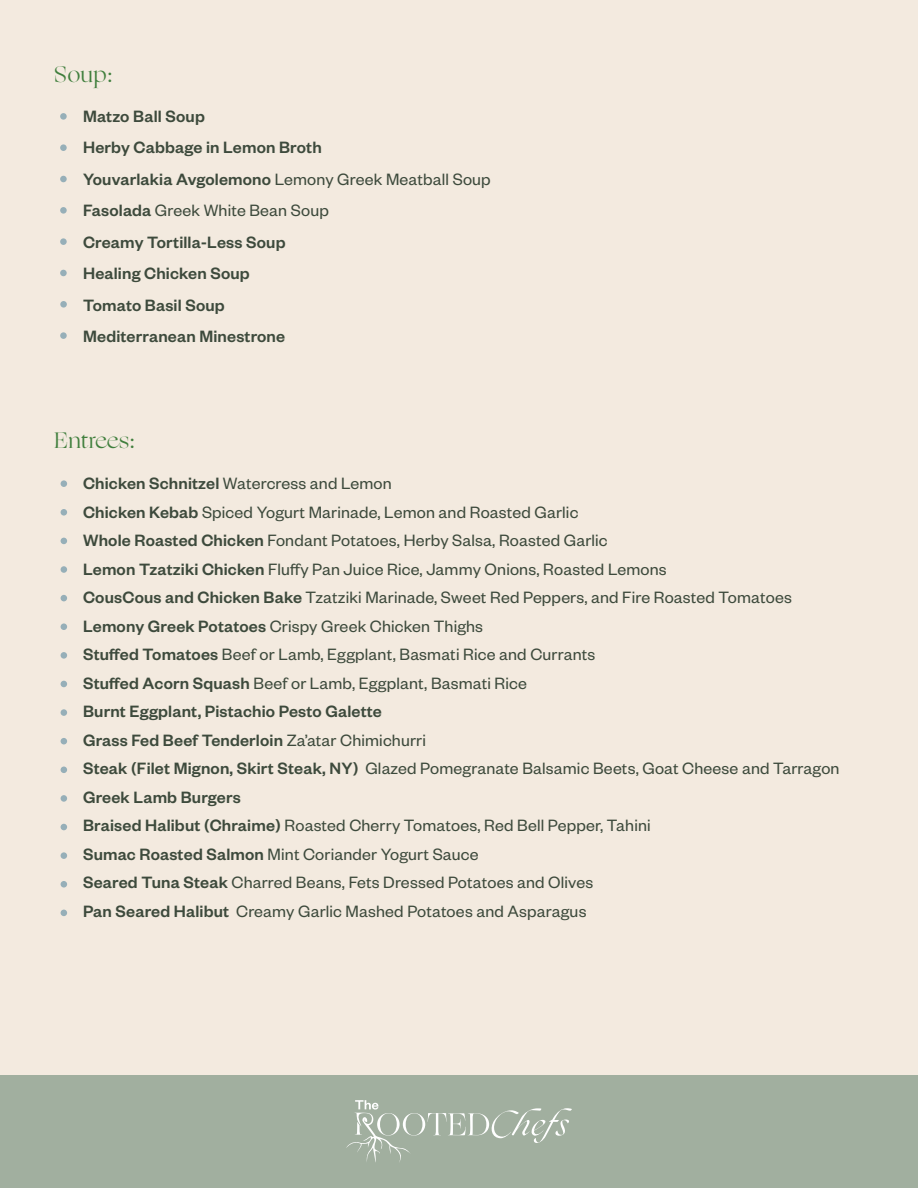
<style>
.page{position:relative;width:918px;height:1188px;background:#f3eadf}
.page>*{position:absolute;margin:0;border:0;box-sizing:border-box;transform-origin:0 0}
.t1{font:22.5px "Ogg";letter-spacing:.01em;color:#407f3d}
.t2{font:18px/28.5px "Founders Grotesk";letter-spacing:.01em;color:#3d4a3c}
.t3{font:500 18px/31.5px "Founders Grotesk";letter-spacing:.01em;color:#3d4a3c}
.s1{font-weight:400}
.s2{font-weight:500}
</style>
<div class="page">
<div style="left:60px;top:113px;width:7px;height:7px;background:#96afb8;border-radius:50%"></div>
<div style="left:60px;top:144px;width:7px;height:7px;background:#96afb8;border-radius:50%"></div>
<div style="left:60px;top:176px;width:7px;height:6px;background:#96afb8;border-radius:50%"></div>
<div style="left:60px;top:207px;width:7px;height:7px;background:#96afb8;border-radius:50%"></div>
<div style="left:60px;top:238px;width:7px;height:7px;background:#96afb8;border-radius:50%"></div>
<div style="left:60px;top:270px;width:7px;height:6px;background:#96afb8;border-radius:50%"></div>
<div style="left:60px;top:301px;width:7px;height:7px;background:#96afb8;border-radius:50%"></div>
<div style="left:60px;top:332px;width:7px;height:7px;background:#96afb8;border-radius:50%"></div>
<div style="left:61px;top:480px;width:6px;height:7px;background:#96afb8;border-radius:50%"></div>
<div style="left:61px;top:509px;width:6px;height:7px;background:#96afb8;border-radius:50%"></div>
<svg style="left:61px;top:538px;width:6px;height:6px"></svg>
<div style="left:61px;top:566px;width:6px;height:7px;background:#96afb8;border-radius:50%"></div>
<svg style="left:61px;top:595px;width:6px;height:6px"></svg>
<div style="left:61px;top:623px;width:6px;height:7px;background:#96afb8;border-radius:50%"></div>
<div style="left:61px;top:652px;width:6px;height:7px;background:#96afb8;border-radius:50%"></div>
<svg style="left:61px;top:681px;width:6px;height:6px"></svg>
<div style="left:61px;top:709px;width:6px;height:7px;background:#96afb8;border-radius:50%"></div>
<svg style="left:61px;top:738px;width:6px;height:6px"></svg>
<svg style="left:61px;top:767px;width:6px;height:6px"></svg>
<div style="left:61px;top:795px;width:6px;height:7px;background:#96afb8;border-radius:50%"></div>
<svg style="left:61px;top:824px;width:6px;height:6px"></svg>
<div style="left:61px;top:852px;width:6px;height:7px;background:#96afb8;border-radius:50%"></div>
<div style="left:61px;top:881px;width:6px;height:7px;background:#96afb8;border-radius:50%"></div>
<svg style="left:61px;top:910px;width:6px;height:6px"></svg>
<div style="left:0;top:1076px;width:918px;height:112px;background:#a1af9f"></div>
<svg style="left:346px;top:1100px;width:226px;height:62px"></svg>
<p class="t1" style="left:54px;top:59px;width:60px">Soup:</p>
<p class="t3" style="left:83px;top:99px;width:409px">Matzo Ball Soup<br>Herby Cabbage in Lemon Broth<br>Youvarlakia Avgolemono <span class="s1">Lemony Greek Meatball Soup<br></span>Fasolada <span class="s1">Greek White Bean Soup<br></span>Creamy Tortilla-Less Soup<br>Healing Chicken Soup<br>Tomato Basil Soup<br>Mediterranean Minestrone</p>
<p class="t1" style="left:54px;top:425px;width:82px">Entrees:</p>
<p class="t2" style="left:83px;top:468px;width:758px"><span class="s2">Chicken Schnitzel</span> Watercress and Lemon<br><span class="s2">Chicken Kebab</span> Spiced Yogurt Marinade, Lemon and Roasted Garlic<br><span class="s2">Whole Roasted Chicken</span> Fondant Potatoes, Herby Salsa, Roasted Garlic<br><span class="s2">Lemon Tzatziki Chicken</span> Fluffy Pan Juice Rice, Jammy Onions, Roasted Lemons<br><span class="s2">CousCous and Chicken Bake</span> Tzatziki Marinade, Sweet Red Peppers, and Fire Roasted Tomatoes <span class="s2">Lemony Greek Potatoes</span> Crispy Greek Chicken Thighs<br><span class="s2">Stuffed Tomatoes</span> Beef or Lamb, Eggplant, Basmati Rice and Currants<br><span class="s2">Stuffed Acorn Squash</span> Beef or Lamb, Eggplant, Basmati Rice<br><span class="s2">Burnt Eggplant, Pistachio Pesto Galette<br>Grass Fed Beef Tenderloin</span> Za’atar Chimichurri<br><span class="s2">Steak (Filet Mignon, Skirt Steak, NY)</span> Glazed Pomegranate Balsamic Beets, Goat Cheese and Tarragon <span class="s2">Greek Lamb Burgers<br>Braised Halibut (Chraime)</span> Roasted Cherry Tomatoes, Red Bell Pepper, Tahini<br><span class="s2">Sumac Roasted Salmon</span> Mint Coriander Yogurt Sauce<br><span class="s2">Seared Tuna Steak</span> Charred Beans, Fets Dressed Potatoes and Olives<br><span class="s2">Pan Seared Halibut</span> Creamy Garlic Mashed Potatoes and Asparagus</p>
</div>
